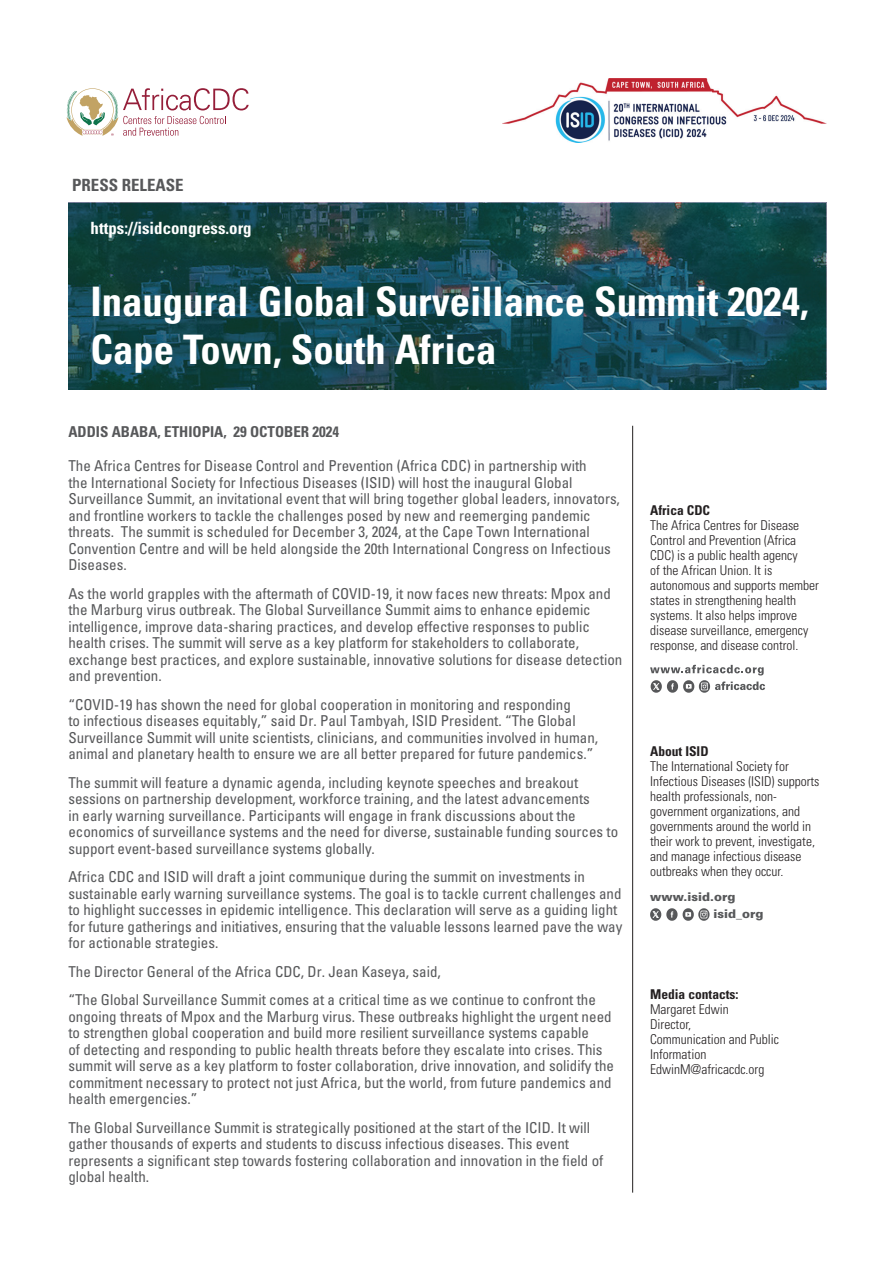
<style>
.page{position:relative;width:893px;height:1263px;background:#fff}
.page>*{position:absolute;margin:0;border:0;box-sizing:border-box;transform-origin:0 0}
.t1{font:700 condensed 40.65px/47.5px "Univers LT Std";color:#fff}
.t2{font:700 condensed 16.8px "Univers LT Std";color:#fff}
.t3{font:700 condensed 16.8px "Univers LT Std";color:#57585a}
.t4{font:condensed 15px/16.5px "Univers LT Std";color:#57585a}
.t5{font:700 condensed 15px "Univers LT Std";color:#57585a}
.t6{font:300 condensed 13.5px/15px "Univers";color:#231f20}
.t7{font:700 condensed 13.5px "Univers";color:#231f20}
.t8{font:900 12px/17.1px "Univers";color:#57585a}
</style>
<div class="page">
<img style="left:68px;top:203px;width:758px;height:186px">
<svg style="left:66px;top:88px;width:183px;height:48px"></svg>
<svg style="left:650px;top:665px;width:115px;height:28px"></svg>
<svg style="left:650px;top:908px;width:59px;height:13px"></svg>
<img style="left:502px;top:79px;width:324px;height:63px">
<hr style="left:632px;top:426px;width:1px;height:766px;background:#231f20">
<p class="t3" style="left:72px;top:175px;width:113px">PRESS RELEASE</p>
<p class="t2" style="left:91px;top:217px;width:163px">https://isidcongress.org</p>
<h1 class="t1" style="left:91px;top:278px;width:720px">Inaugural Global Surveillance Summit 2024,<br>Cape Town, South Africa</h1>
<p class="t5" style="left:68px;top:422px;width:272px">ADDIS ABABA, ETHIOPIA, 29 OCTOBER 2024</p>
<p class="t4" style="left:68px;top:457px;width:553px">The Africa Centres for Disease Control and Prevention (Africa CDC) in partnership with<br>the International Society for Infectious Diseases (ISID) will host the inaugural Global Surveillance Summit, an invitational event that will bring together global leaders, innovators, and frontline workers to tackle the challenges posed by new and reemerging pandemic threats. The summit is scheduled for December 3, 2024, at the Cape Town International Convention Centre and will be held alongside the 20th International Congress on Infectious Diseases.</p>
<p class="t4" style="left:68px;top:585px;width:556px">As the world grapples with the aftermath of COVID-19, it now faces new threats: Mpox and the Marburg virus outbreak. The Global Surveillance Summit aims to enhance epidemic intelligence, improve data-sharing practices, and develop effective responses to public health crises. The summit will serve as a key platform for stakeholders to collaborate, exchange best practices, and explore sustainable, innovative solutions for disease detection and prevention.</p>
<p class="t4" style="left:68px;top:696px;width:531px">“COVID-19 has shown the need for global cooperation in monitoring and responding<br>to infectious diseases equitably,” said Dr. Paul Tambyah, ISID President. “The Global Surveillance Summit will unite scientists, clinicians, and communities involved in human, animal and planetary health to ensure we are all better prepared for future pandemics.”</p>
<p class="t4" style="left:68px;top:774px;width:551px">The summit will feature a dynamic agenda, including keynote speeches and breakout sessions on partnership development, workforce training, and the latest advancements<br>in early warning surveillance. Participants will engage in frank discussions about the economics of surveillance systems and the need for diverse, sustainable funding sources to support event-based surveillance systems globally.</p>
<p class="t4" style="left:68px;top:868px;width:556px">Africa CDC and ISID will draft a joint communique during the summit on investments in sustainable early warning surveillance systems. The goal is to tackle current challenges and to highlight successes in epidemic intelligence. This declaration will serve as a guiding light for future gatherings and initiatives, ensuring that the valuable lessons learned pave the way for actionable strategies.</p>
<p class="t4" style="left:68px;top:957px;width:529px;line-height:28.5px">The Director General of the Africa CDC, Dr. Jean Kaseya, said,<br>“The Global Surveillance Summit comes at a critical time as we continue to confront the</p>
<p class="t4" style="left:68px;top:1008px;width:547px">ongoing threats of Mpox and the Marburg virus. These outbreaks highlight the urgent need to strengthen global cooperation and build more resilient surveillance systems capable<br>of detecting and responding to public health threats before they escalate into crises. This summit will serve as a key platform to foster collaboration, drive innovation, and solidify the commitment necessary to protect not just Africa, but the world, from future pandemics and health emergencies.”</p>
<p class="t4" style="left:68px;top:1119px;width:536px">The Global Surveillance Summit is strategically positioned at the start of the ICID. It will gather thousands of experts and students to discuss infectious diseases. This event represents a significant step towards fostering collaboration and innovation in the field of global health.</p>
<p class="t7" style="left:650px;top:502px;width:62px">Africa CDC</p>
<p class="t6" style="left:650px;top:518px;width:170px">The Africa Centres for Disease<br>Control and Prevention (Africa<br>CDC) is a public health agency<br>of the African Union. It is autonomous and supports member states in strengthening health systems. It also helps improve disease surveillance, emergency response, and disease control.</p>
<p class="t7" style="left:650px;top:743px;width:60px">About ISID</p>
<p class="t6" style="left:650px;top:759px;width:171px">The International Society for<br>Infectious Diseases (ISID) supports health professionals, non&shy;government organizations, and governments around the world in their work to prevent, investigate, and manage infectious disease outbreaks when they occur.</p>
<p class="t8" style="left:713px;top:888px;width:52px;text-indent:-63px">www.isid.org isid_org</p>
<p class="t7" style="left:650px;top:986px;width:90px">Media contacts:</p>
<p class="t6" style="left:650px;top:1002px;width:130px">Margaret Edwin<br>Director,<br>Communication and Public<br>Information<br>EdwinM@africacdc.org</p>
</div>
